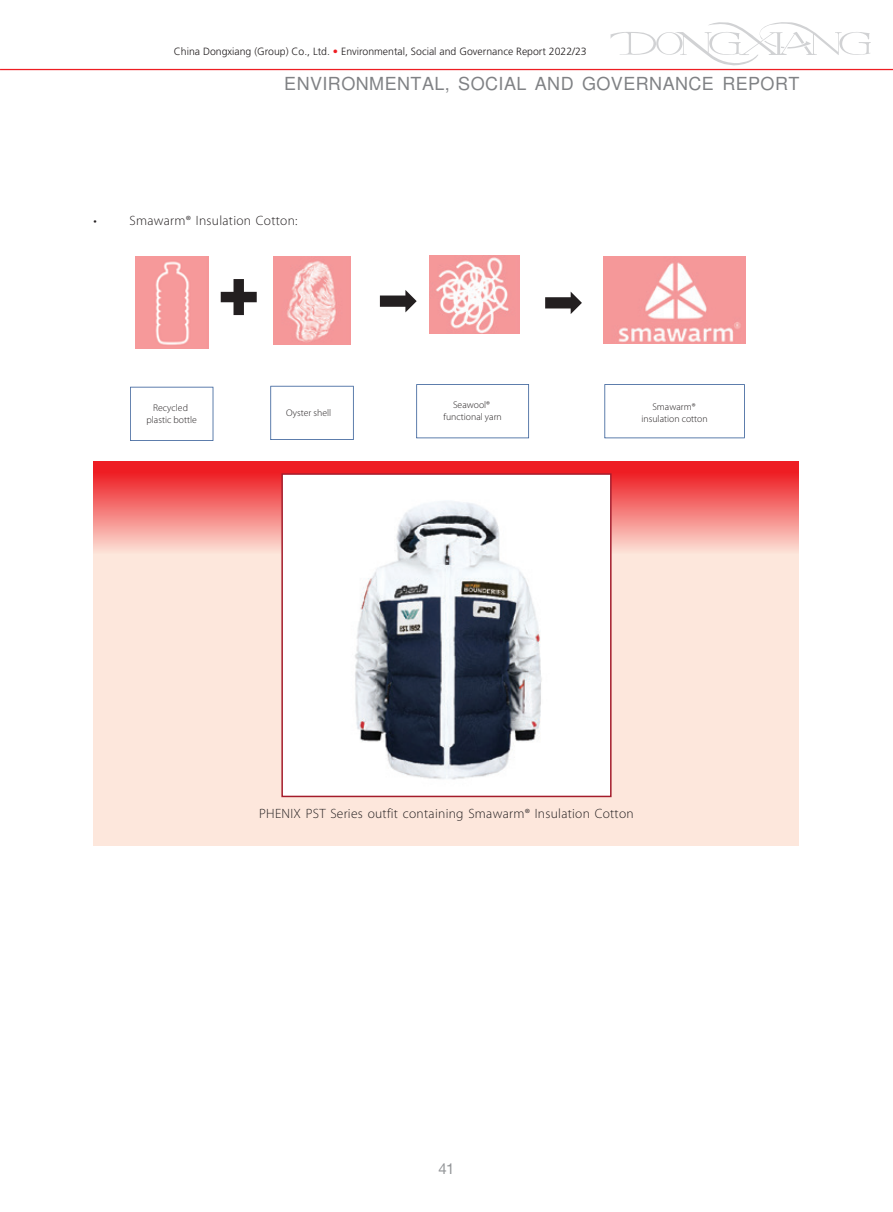
<style>
.page{position:relative;width:893px;height:1212px;background:#fff}
.page>*{position:absolute;margin:0;border:0;box-sizing:border-box;transform-origin:0 0}
.t1{font:18px "Nimbus San L";letter-spacing:.025em;color:#808285}
.t2{font:15px "Helvetica Neue LT Std";color:#939598}
._01_Body_Text{font:300 13.5px "Myriad Pro";letter-spacing:.02em;color:#231f20}
.t3{font:300 10.5px "Frutiger LT Std";color:#231f20}
.t4{font:300 9.75px/11.7px "Myriad Pro";color:#231f20;text-align:center}
.s1{color:#ee1d23}
</style>
<div class="page">
<svg style="left:611px;top:22px;width:260px;height:44px"></svg>
<hr style="left:0;top:69px;width:893px;height:1px;background:#ee1d23">
<svg style="left:416px;top:384px;width:113px;height:54px"></svg>
<svg style="left:604px;top:384px;width:141px;height:54px"></svg>
<svg style="left:380px;top:290px;width:37px;height:22px"></svg>
<svg style="left:545px;top:292px;width:37px;height:22px"></svg>
<svg style="left:221px;top:279px;width:36px;height:36px"></svg>
<svg style="left:130px;top:387px;width:83px;height:54px"></svg>
<svg style="left:270px;top:386px;width:84px;height:54px"></svg>
<img style="left:135px;top:256px;width:73px;height:92px">
<img style="left:273px;top:256px;width:78px;height:88px">
<img style="left:430px;top:255px;width:89px;height:79px">
<img style="left:604px;top:256px;width:141px;height:88px">
<div style="left:94px;top:464px;width:705px;height:382px;background:#fde7dc"></div>
<svg style="left:94px;top:461px;width:705px;height:90px;background:#f36867"></svg>
<img style="left:284px;top:476px;width:325px;height:318px">
<div style="left:281px;top:473px;width:331px;height:324px;border:2px solid #a41c2b"></div>
<p class="t3" style="left:174px;top:45px;width:414px">China Dongxiang (Group) Co., Ltd. <span class="s1">•</span> Environmental, Social and Governance Report 2022/23</p>
<h1 class="t1" style="left:284px;top:71px;width:517px">ENVIRONMENTAL, SOCIAL AND GOVERNANCE REPORT</h1>
<p class="_01_Body_Text" style="left:94px;top:213px;width:5px">•</p>
<p class="_01_Body_Text" style="left:130px;top:213px;width:170px">Smawarm® Insulation Cotton:</p>
<p class="t4" style="left:146px;top:402px;width:52px">Recycled plastic bottle</p>
<p class="t4" style="left:286px;top:407px;width:46px">Oyster shell</p>
<p class="t4" style="left:444px;top:399px;width:60px">Seawool® functional yarn</p>
<p class="t4" style="left:641px;top:401px;width:68px">Smawarm® insulation cotton</p>
<p class="_01_Body_Text" style="left:259px;top:806px;width:376px">PHENIX PST Series outfit containing Smawarm® Insulation Cotton</p>
<p class="t2" style="left:438px;top:1160px;width:18px">41</p>
</div>
